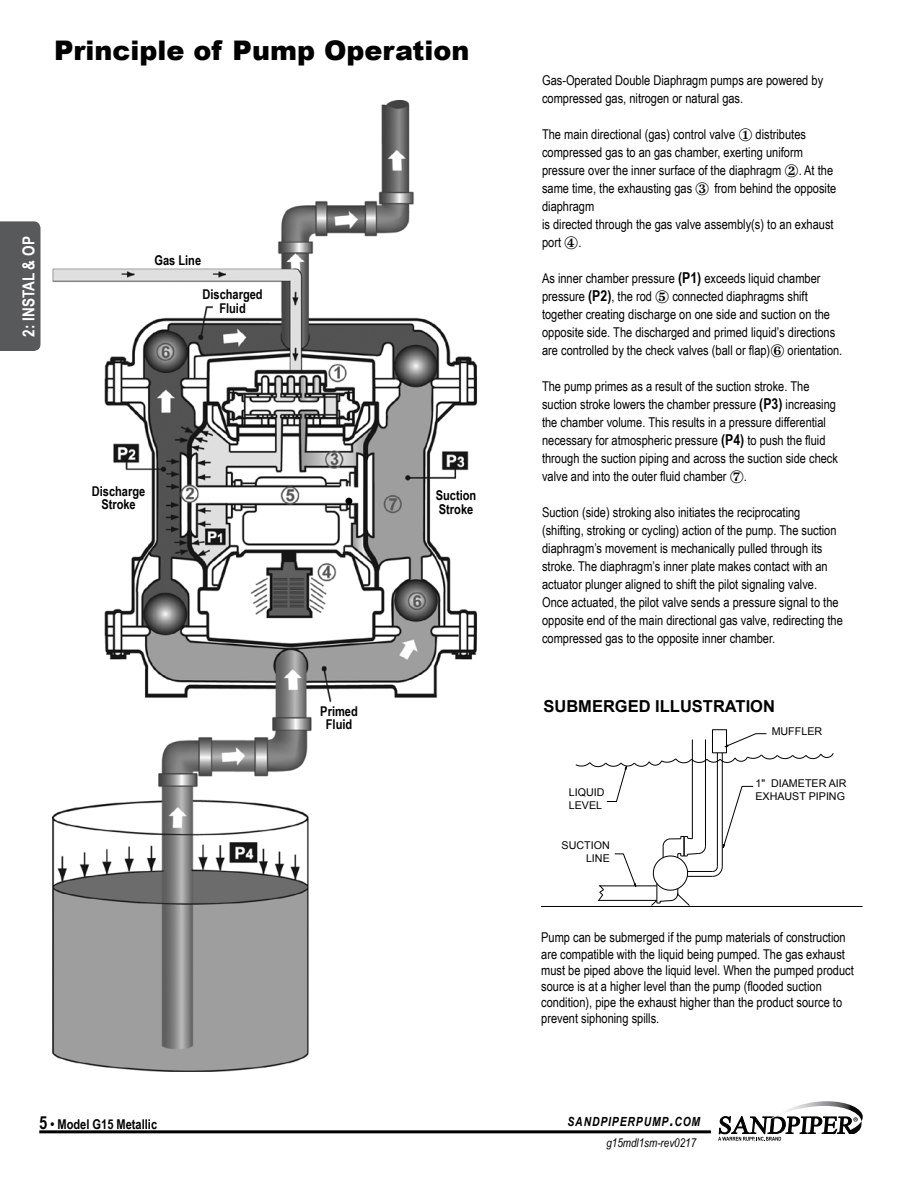
<style>
.page{position:relative;width:918px;height:1188px;background:#fff}
.page>*{position:absolute;margin:0;border:0;box-sizing:border-box;transform-origin:0 0}
.t1{font:900 27px "Arial";color:#000}
.t2{font:700 16.5px "Arial";color:#000}
.t3{font:700 16.5px "Arial Narrow";color:#fff}
.t4{font:13.5px/18px "Arial Narrow";color:#000}
.t5{font:700 13.5px/13.5px "Arial Narrow";color:#000;text-align:center}
.t6{font:italic 700 12.6px "Arial Narrow";letter-spacing:.07em;color:#000}
.t7{font:italic 12px "Arial Narrow";color:#000}
.t8{font:10.65px/12.9px "Arial";color:#000}
.s1{font-weight:700;font-size:15px}
.s2{font-size:18px}
</style>
<div class="page">
<hr style="left:39px;top:1130px;width:672px;height:3px;background:#000">
<svg style="left:718px;top:1101px;width:145px;height:41px"></svg>
<img style="left:53px;top:100px;width:425px;height:971px">
<div style="left:345px;top:498px;width:7px;height:7px;background:#000;border-radius:50%"></div>
<div style="left:712px;top:729px;width:15px;height:24px;border:1px solid #000"></div>
<svg style="left:575px;top:733px;width:259px;height:173px"></svg>
<hr style="left:541px;top:906px;width:322px;height:1px;background:#000">
<div style="left:0;top:221px;width:40px;height:130px;background:#58595b"></div>
<h1 class="t1" style="left:54px;top:31px;width:417px">Principle of Pump Operation</h1>
<p class="t3" style="left:16px;top:337px;width:102px;rotate:-90deg">2: INSTAL &amp; OP</p>
<p class="t5" style="left:154px;top:253px;width:48px">Gas Line</p>
<p class="t5" style="left:202px;top:287px;width:62px">Discharged<br>Fluid</p>
<p class="t5" style="left:92px;top:484px;width:55px">Discharge<br>Stroke</p>
<p class="t5" style="left:436px;top:488px;width:42px;text-align:left">Suction<br>Stroke</p>
<p class="t5" style="left:320px;top:703px;width:39px">Primed<br>Fluid</p>
<p class="t4" style="left:542px;top:71px;width:283px">Gas-Operated Double Diaphragm pumps are powered by compressed gas, nitrogen or natural gas.</p>
<p class="t4" style="left:542px;top:125px;width:296px">The main directional (gas) control valve ① distributes compressed gas to an gas chamber, exerting uniform pressure over the inner surface of the diaphragm ②. At the same time, the exhausting gas ③ from behind the opposite diaphragm<br>is directed through the gas valve assembly(s) to an exhaust port ④.</p>
<p class="t4" style="left:542px;top:269px;width:302px">As inner chamber pressure <span class="s1">(P1)</span> exceeds liquid chamber pressure <span class="s1">(P2)</span>, the rod ⑤ connected diaphragms shift together creating discharge on one side and suction on the opposite side. The discharged and primed liquid’s directions are controlled by the check valves (ball or flap)⑥ orientation.</p>
<p class="t4" style="left:542px;top:377px;width:298px">The pump primes as a result of the suction stroke. The suction stroke lowers the chamber pressure <span class="s1">(P3)</span> increasing the chamber volume. This results in a pressure differential necessary for atmospheric pressure <span class="s1">(P4)</span> to push the fluid through the suction piping and across the suction side check valve and into the outer fluid chamber ⑦.</p>
<p class="t4" style="left:542px;top:503px;width:302px">Suction (side) stroking also initiates the reciprocating (shifting, stroking or cycling) action of the pump. The suction diaphragm’s movement is mechanically pulled through its stroke. The diaphragm’s inner plate makes contact with an actuator plunger aligned to shift the pilot signaling valve.<br>Once actuated, the pilot valve sends a pressure signal to the opposite end of the main directional gas valve, redirecting the compressed gas to the opposite inner chamber.</p>
<p class="t8" style="left:775px;top:512px;width:55px">DISPOSAL<br>AREA</p>
<p class="t8" style="left:772px;top:579px;width:52px">MUFFLER</p>
<p class="t2" style="left:543px;top:695px;width:233px">SUBMERGED ILLUSTRATION</p>
<p class="t8" style="left:569px;top:786px;width:37px">LIQUID<br>LEVEL</p>
<p class="t8" style="left:562px;top:839px;width:50px;text-align:right">SUCTION<br>LINE</p>
<p class="t8" style="left:772px;top:724px;width:52px">MUFFLER</p>
<p class="t8" style="left:755px;top:777px;width:93px">1" DIAMETER AIR<br>EXHAUST PIPING</p>
<p class="t4" style="left:541px;top:929px;width:314px;line-height:16.2px">Pump can be submerged if the pump materials of construction are compatible with the liquid being pumped. The gas exhaust must be piped above the liquid level. When the pumped product source is at a higher level than the pump (flooded suction condition), pipe the exhaust higher than the product source to prevent siphoning spills.</p>
<p class="t8" style="left:772px;top:970px;width:52px">MUFFLER</p>
<p class="t5" style="left:39px;top:1117px;width:119px"><span class="s2">5</span> • Model G15 Metallic</p>
<p class="t6" style="left:568px;top:1112px;width:134px">SANDPIPERPUMP<span class="s2">.</span>COM</p>
<p class="t7" style="left:607px;top:1135px;width:91px">g15mdl1sm-rev0217</p>
</div>
